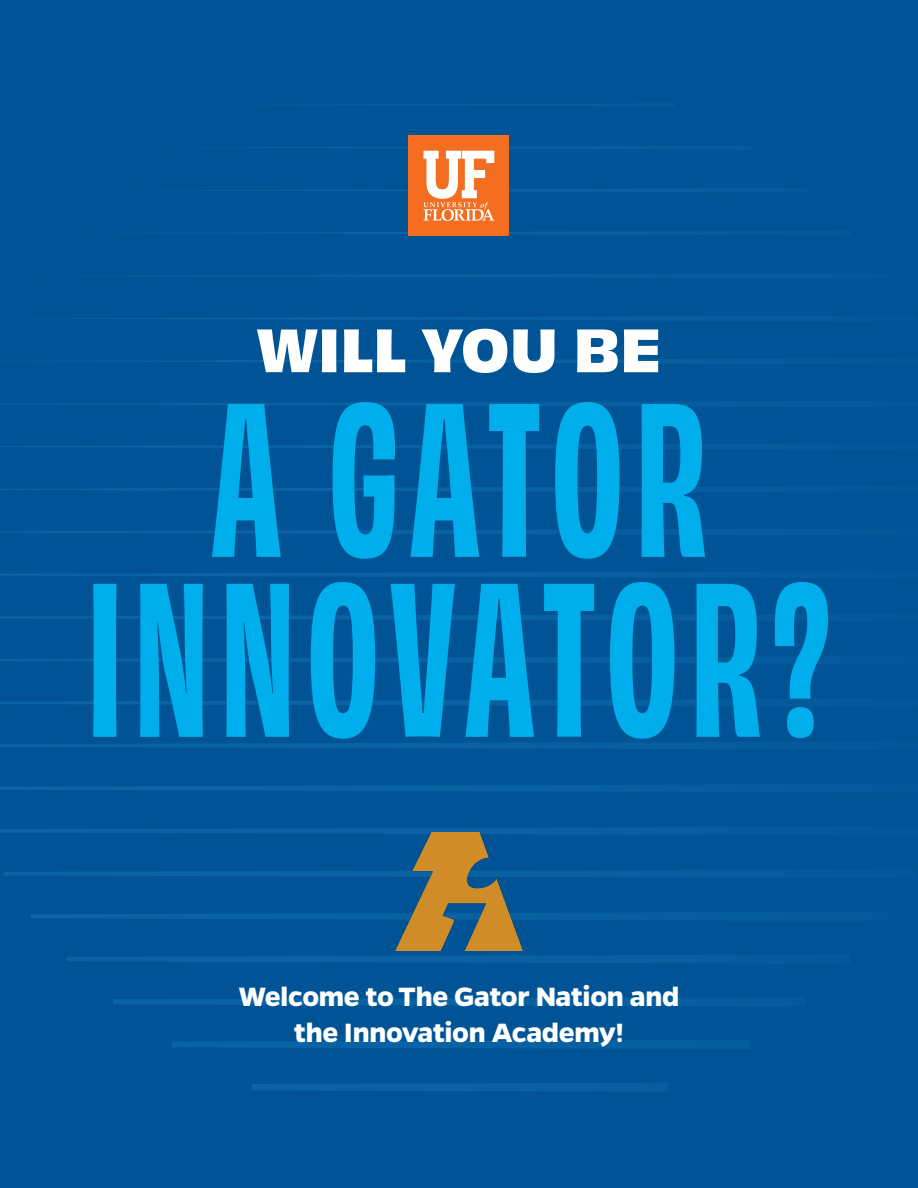
<style>
.page{position:relative;width:918px;height:1188px;background:#005495}
.page>*{position:absolute;margin:0;border:0;box-sizing:border-box;transform-origin:0 0}
.t1{font:700 condensed 204px "Obviously";letter-spacing:.05em;color:#00aeec}
.t2{font:700 57px "Obviously";letter-spacing:.005em;color:#fff}
.t3{font:700 30px "Gentona";letter-spacing:-.01em;color:#fff}
</style>
<div class="page">
<div style="left:252px;top:1083px;width:394px;height:8px;background:#0861a2"></div>
<div style="left:172px;top:1041px;width:474px;height:7px;background:#0962a2"></div>
<div style="left:113px;top:998px;width:533px;height:7px;background:#0962a2"></div>
<svg style="left:67px;top:956px;width:579px;height:7px"></svg>
<svg style="left:31px;top:913px;width:615px;height:7px"></svg>
<svg style="left:4px;top:870px;width:642px;height:7px"></svg>
<svg style="left:0;top:828px;width:646px;height:6px"></svg>
<svg style="left:0;top:785px;width:646px;height:6px"></svg>
<svg style="left:0;top:743px;width:646px;height:5px"></svg>
<svg style="left:0;top:700px;width:646px;height:6px"></svg>
<svg style="left:0;top:658px;width:646px;height:5px"></svg>
<svg style="left:0;top:615px;width:646px;height:5px"></svg>
<svg style="left:0;top:572px;width:646px;height:5px"></svg>
<svg style="left:0;top:530px;width:646px;height:4px"></svg>
<svg style="left:0;top:487px;width:646px;height:4px"></svg>
<svg style="left:0;top:445px;width:646px;height:4px"></svg>
<svg style="left:75px;top:402px;width:571px;height:4px"></svg>
<svg style="left:100px;top:359px;width:546px;height:4px"></svg>
<svg style="left:84px;top:317px;width:562px;height:3px"></svg>
<svg style="left:168px;top:274px;width:478px;height:3px"></svg>
<svg style="left:274px;top:231px;width:372px;height:4px"></svg>
<svg style="left:416px;top:104px;width:230px;height:2px"></svg>
<img style="left:396px;top:832px;width:126px;height:119px">
<div style="left:409px;top:135px;width:100px;height:101px;background:#f36e21"></div>
<svg style="left:218px;top:146px;width:428px;height:75px"></svg>
<p class="t2" style="left:257px;top:305px;width:406px">WILL YOU BE</p>
<p class="t1" style="left:211px;top:335px;width:497px">A GATOR</p>
<p class="t1" style="left:88px;top:515px;width:744px">INNOVATOR?</p>
<p class="t3" style="left:238px;top:979px;width:442px">Welcome to The Gator Nation and</p>
<p class="t3" style="left:294px;top:1015px;width:331px">the Innovation Academy!</p>
</div>
